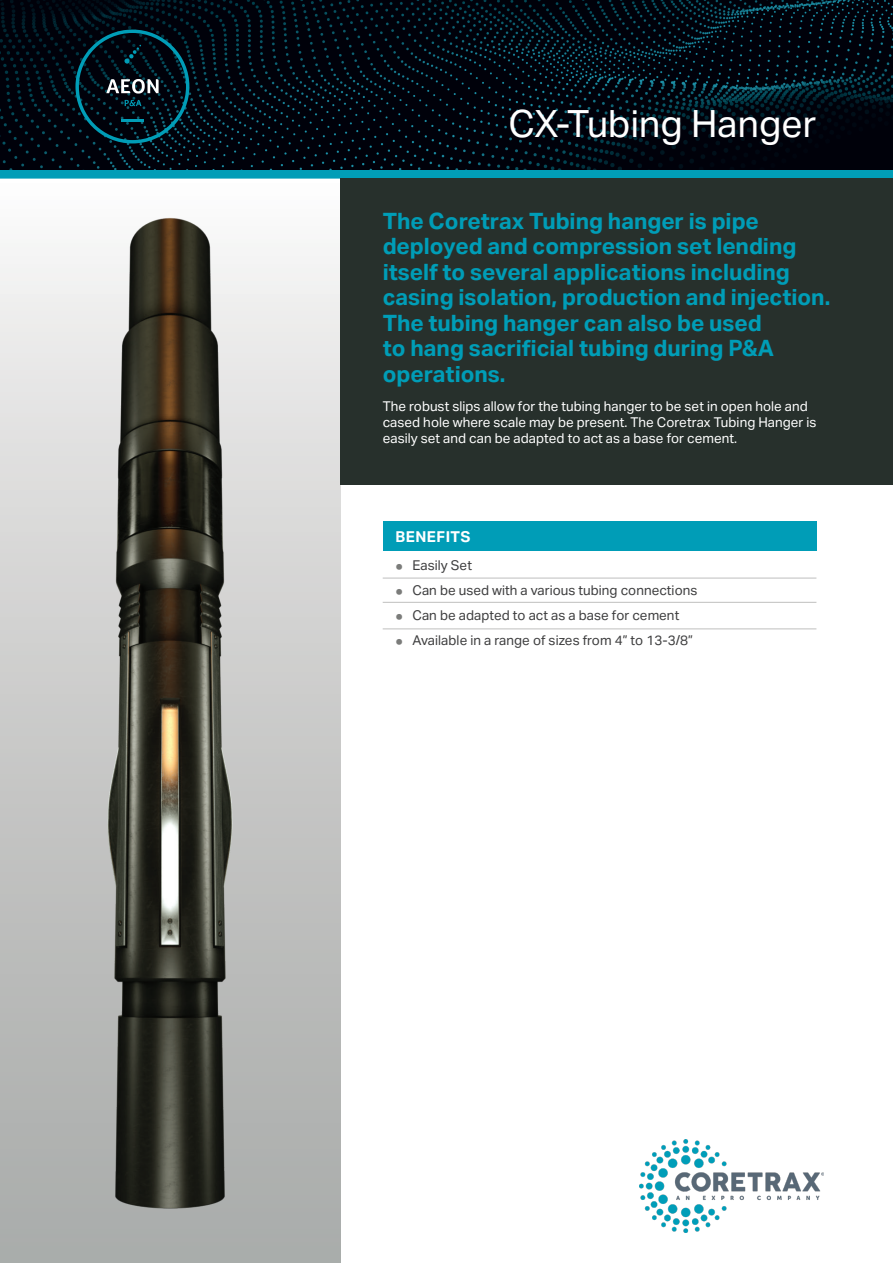
<style>
.page{position:relative;width:893px;height:1263px;background:#fff}
.page>*{position:absolute;margin:0;border:0;box-sizing:border-box;transform-origin:0 0}
.t1{font:37.5px "Aktiv Grotesk";color:#fff}
.t2{font:700 22.5px/25.5px "Aktiv Grotesk";color:#009db7}
.Body{font:700 15px "Aktiv Grotesk";letter-spacing:.03em;color:#fff}
.t3{font:13.5px/16.2px "Aktiv Grotesk";color:#fff}
.Body-2{font:13.5px "Aktiv Grotesk";color:#3e3e3f}
.s1{font-size:21px;color:#7b7c7a}
</style>
<div class="page">
<img style="left:0;top:0;width:893px;height:170px">
<div style="left:0;top:170px;width:893px;height:9px;background:#009db7"></div>
<svg style="left:75px;top:30px;width:114px;height:113px;background:#071f2a"></svg>
<img style="left:639px;top:1139px;width:185px;height:93px">
<div style="left:340px;top:179px;width:553px;height:306px;background:#27302c"></div>
<div style="left:383px;top:521px;width:433px;height:30px;background:#009db7"></div>
<hr style="left:383px;top:578px;width:433px;height:1px;background:#bfbfbe">
<hr style="left:383px;top:602px;width:433px;height:1px;background:#bfbfbe">
<img style="left:0;top:217px;width:340px;height:1046px">
<hr style="left:383px;top:628px;width:433px;height:1px;background:#bfbfbe">
<p class="t1" style="left:508px;top:102px;width:309px">CX-Tubing Hanger</p>
<p class="t2" style="left:383px;top:208px;width:449px">The Coretrax Tubing hanger is pipe deployed and compression set lending itself to several applications including casing isolation, production and injection.<br>The tubing hanger can also be used<br>to hang sacrificial tubing during P&amp;A operations.</p>
<p class="t3" style="left:383px;top:398px;width:435px">The robust slips allow for the tubing hanger to be set in open hole and cased hole where scale may be present. The Coretrax Tubing Hanger is easily set and can be adapted to act as a base for cement.</p>
<p class="Body" style="left:395px;top:528px;width:77px">BENEFITS</p>
<p class="Body-2" style="left:395px;top:557px;width:78px"><span class="s1">•</span> Easily Set</p>
<p class="Body-2" style="left:395px;top:582px;width:304px"><span class="s1">•</span> Can be used with a various tubing connections</p>
<p class="Body-2" style="left:395px;top:607px;width:285px"><span class="s1">•</span> Can be adapted to act as a base for cement</p>
<p class="Body-2" style="left:395px;top:632px;width:299px"><span class="s1">•</span> Available in a range of sizes from 4” to 13-3/8”</p>
</div>
